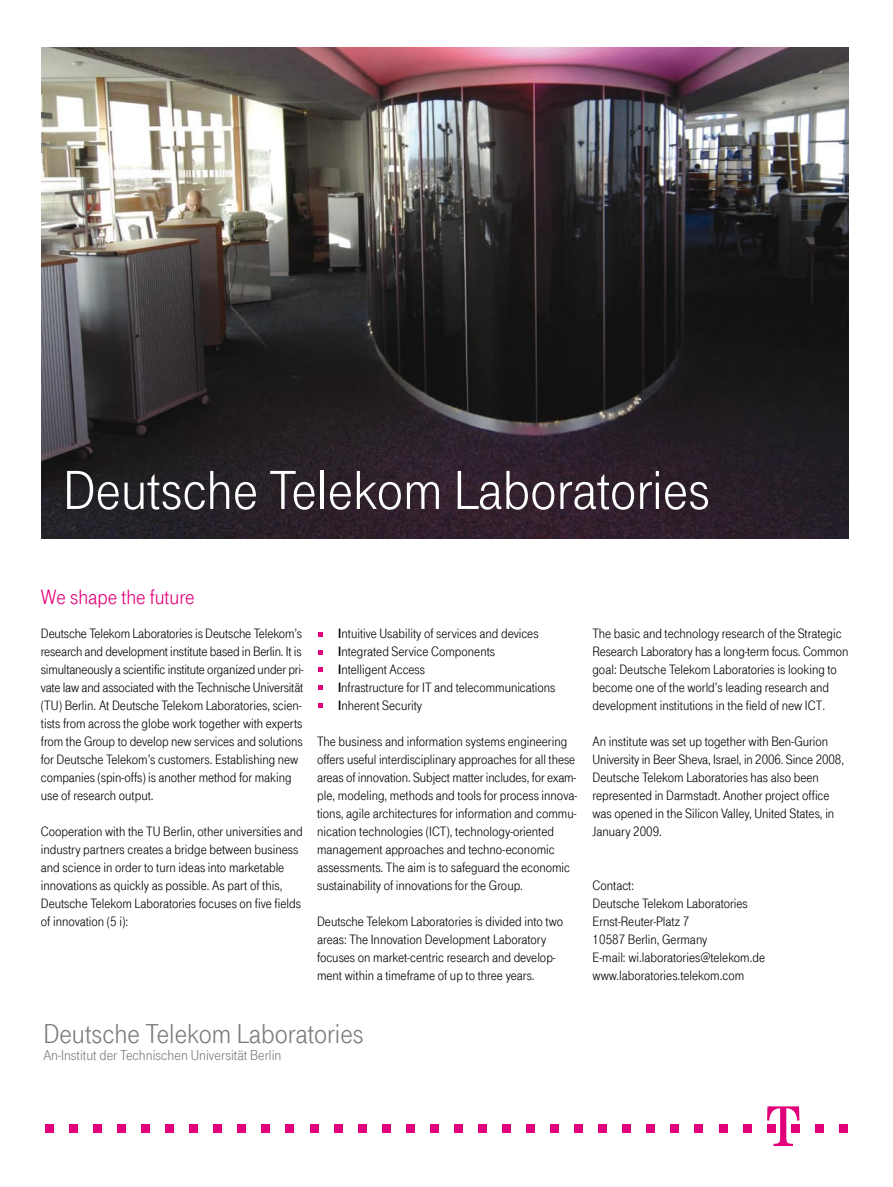
<style>
.page{position:relative;width:893px;height:1187px;background:#fff}
.page>*{position:absolute;margin:0;border:0;box-sizing:border-box;transform-origin:0 0}
.t1{font:57px "Tele Grotesk Norm";color:#fff}
.t2{font:28.2px "Tele Grotesk Norm";color:#7b7c7e}
.t3{font:21.3px "Tele Grotesk Norm";color:#e2007a}
.t4{font:14.85px "Tele Grotesk Norm";color:#7b7c7e}
.t5{font:13.95px/18px "Tele Grotesk Norm";color:#000}
.s1{font-family:"Tele Grotesk Fett"}
</style>
<div class="page">
<div style="left:45px;top:1124px;width:8px;height:8px;background:#e2007a"></div>
<div style="left:69px;top:1124px;width:8px;height:8px;background:#e2007a"></div>
<div style="left:93px;top:1124px;width:9px;height:8px;background:#e2007a"></div>
<div style="left:118px;top:1124px;width:8px;height:8px;background:#e2007a"></div>
<div style="left:142px;top:1124px;width:8px;height:8px;background:#e2007a"></div>
<div style="left:166px;top:1124px;width:8px;height:8px;background:#e2007a"></div>
<div style="left:190px;top:1124px;width:8px;height:8px;background:#e2007a"></div>
<div style="left:214px;top:1124px;width:8px;height:8px;background:#e2007a"></div>
<div style="left:238px;top:1124px;width:8px;height:8px;background:#e2007a"></div>
<div style="left:262px;top:1124px;width:8px;height:8px;background:#e2007a"></div>
<div style="left:286px;top:1124px;width:8px;height:8px;background:#e2007a"></div>
<div style="left:310px;top:1124px;width:8px;height:8px;background:#e2007a"></div>
<div style="left:334px;top:1124px;width:8px;height:8px;background:#e2007a"></div>
<div style="left:358px;top:1124px;width:8px;height:8px;background:#e2007a"></div>
<div style="left:382px;top:1124px;width:8px;height:8px;background:#e2007a"></div>
<div style="left:406px;top:1124px;width:8px;height:8px;background:#e2007a"></div>
<div style="left:430px;top:1124px;width:8px;height:8px;background:#e2007a"></div>
<div style="left:454px;top:1124px;width:8px;height:8px;background:#e2007a"></div>
<div style="left:478px;top:1124px;width:8px;height:8px;background:#e2007a"></div>
<div style="left:502px;top:1124px;width:8px;height:8px;background:#e2007a"></div>
<div style="left:526px;top:1124px;width:9px;height:8px;background:#e2007a"></div>
<div style="left:551px;top:1124px;width:8px;height:8px;background:#e2007a"></div>
<div style="left:575px;top:1124px;width:8px;height:8px;background:#e2007a"></div>
<div style="left:599px;top:1124px;width:8px;height:8px;background:#e2007a"></div>
<div style="left:623px;top:1124px;width:8px;height:8px;background:#e2007a"></div>
<div style="left:647px;top:1124px;width:8px;height:8px;background:#e2007a"></div>
<div style="left:671px;top:1124px;width:8px;height:8px;background:#e2007a"></div>
<div style="left:695px;top:1124px;width:8px;height:8px;background:#e2007a"></div>
<div style="left:719px;top:1124px;width:8px;height:8px;background:#e2007a"></div>
<div style="left:743px;top:1124px;width:8px;height:8px;background:#e2007a"></div>
<svg style="left:767px;top:1106px;width:32px;height:39px"></svg>
<div style="left:791px;top:1124px;width:8px;height:8px;background:#e2007a"></div>
<div style="left:815px;top:1124px;width:8px;height:8px;background:#e2007a"></div>
<div style="left:839px;top:1124px;width:9px;height:8px;background:#e2007a"></div>
<img style="left:42px;top:47px;width:807px;height:491px">
<svg style="left:318px;top:632px;width:5px;height:4px"></svg>
<svg style="left:318px;top:650px;width:5px;height:4px"></svg>
<svg style="left:318px;top:667px;width:5px;height:5px"></svg>
<svg style="left:318px;top:685px;width:5px;height:5px"></svg>
<svg style="left:318px;top:703px;width:5px;height:5px"></svg>
<p class="t1" style="left:63px;top:458px;width:648px">Deutsche Telekom Laboratories</p>
<p class="t3" style="left:41px;top:585px;width:155px">We shape the future</p>
<p class="t5" style="left:41px;top:624px;width:264px">Deutsche Telekom Laboratories is Deutsche Telekom’s research and development institute based in Berlin. It is simultaneously a scientific institute organized under pri&shy;vate law and associated with the Technische Universität (TU) Berlin. At Deutsche Telekom Laboratories, scien&shy;tists from across the globe work together with experts from the Group to develop new services and solutions for Deutsche Telekom’s customers. Establishing new companies (spin-offs) is another method for making use of research output.</p>
<p class="t5" style="left:41px;top:822px;width:264px">Cooperation with the TU Berlin, other universities and industry partners creates a bridge between business and science in order to turn ideas into marketable innovations as quickly as possible. As part of this, Deutsche Telekom Laboratories focuses on five fields of innovation (5 i):</p>
<p class="t5" style="left:338px;top:624px;width:219px"><span class="s1">I</span>ntuitive Usability of services and devices<br><span class="s1">I</span>ntegrated Service Components<br><span class="s1">I</span>ntelligent Access<br><span class="s1">I</span>nfrastructure for IT and telecommunications<br><span class="s1">I</span>nherent Security</p>
<p class="t5" style="left:317px;top:732px;width:262px">The business and information systems engineering offers useful interdisciplinary approaches for all these areas of innovation. Subject matter includes, for exam&shy;ple, modeling, methods and tools for process innova&shy;tions, agile architectures for information and commu&shy;nication technologies (ICT), technology-oriented management approaches and techno-economic assessments. The aim is to safeguard the economic sustainability of innovations for the Group.</p>
<p class="t5" style="left:317px;top:912px;width:248px">Deutsche Telekom Laboratories is divided into two areas: The Innovation Development Laboratory focuses on market-centric research and develop&shy;ment within a timeframe of up to three years.</p>
<p class="t5" style="left:592px;top:624px;width:257px">The basic and technology research of the Strategic Research Laboratory has a long-term focus. Common goal: Deutsche Telekom Laboratories is looking to become one of the world’s leading research and development institutions in the field of new ICT.</p>
<p class="t5" style="left:592px;top:732px;width:253px">An institute was set up together with Ben-Gurion University in Beer Sheva, Israel, in 2006. Since 2008, Deutsche Telekom Laboratories has also been represented in Darmstadt. Another project office was opened in the Silicon Valley, United States, in January 2009.</p>
<p class="t5" style="left:593px;top:876px;width:174px">Contact:<br>Deutsche Telekom Laboratories<br>Ernst-Reuter-Platz 7<br>10587 Berlin, Germany<br>E-mail: wi.laboratories@telekom.de www.laboratories.telekom.com</p>
<p class="t2" style="left:43px;top:1017px;width:322px">Deutsche Telekom Laboratories</p>
<p class="t4" style="left:43px;top:1047px;width:240px">An-Institut der Technischen Universität Berlin</p>
</div>
